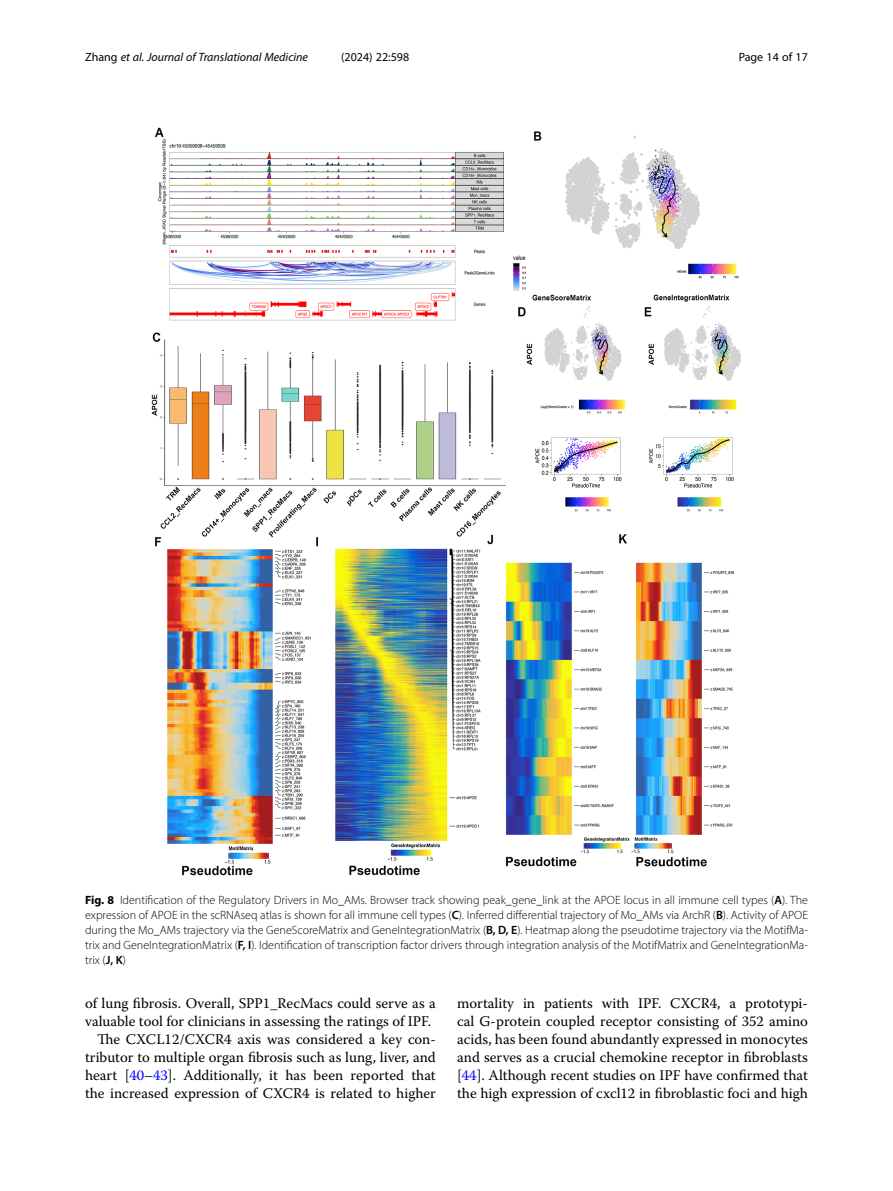
<style>
.page{position:relative;width:893px;height:1191px;background:#fff}
.page>*{position:absolute;margin:0;border:0;box-sizing:border-box;transform-origin:0 0}
.Body_Text_Indent{font:14.7px/18px "Warnock Pro";color:#000;text-align:justify}
.Figure_Caption{font:300 12px/15px "Myriad Pro";color:#000;text-align:justify}
.t1{font:italic 12px "Myriad Pro";color:#000}
.t2{font:12px "Myriad Pro";color:#000}
.s1{font-style:normal}
.s2{font-weight:700}
.s3{font-weight:600}
.s4{color:#00f}
</style>
<div class="page">
<img style="left:151px;top:127px;width:590px;height:749px">
<p class="t1" style="left:85px;top:50px;width:224px"><span class="s1">Zhang</span> et al. Journal of Translational Medicine</p>
<p class="t2" style="left:341px;top:50px;width:70px">(2024) 22:598</p>
<p class="t2" style="left:739px;top:50px;width:71px">Page 14 of 17</p>
<p class="Figure_Caption" style="left:85px;top:892px;width:724px"><span class="s2">Fig. 8</span> Identification of the Regulatory Drivers in Mo_AMs. Browser track showing peak_gene_link at the APOE locus in all immune cell types (<span class="s3">A</span>). The expression of APOE in the scRNAseq atlas is shown for all immune cell types (<span class="s3">C</span>). Inferred differential trajectory of Mo_AMs via ArchR (<span class="s3">B</span>). Activity of APOE during the Mo_AMs trajectory via the GeneScoreMatrix and GeneIntegrationMatrix (<span class="s3">B, D, E</span>). Heatmap along the pseudotime trajectory via the MotifMa&shy;trix and GeneIntegrationMatrix (<span class="s3">F, I</span>). Identification of transcription factor drivers through integration analysis of the MotifMatrix and GeneIntegrationMa&shy;trix (<span class="s3">J, K</span>)</p>
<p class="Body_Text_Indent" style="left:85px;top:994px;width:352px">of lung fibrosis. Overall, SPP1_RecMacs could serve as a valuable tool for clinicians in assessing the ratings of IPF.</p>
<p class="Body_Text_Indent" style="left:85px;top:1030px;width:352px;text-indent:12px">The CXCL12/CXCR4 axis was considered a key con&shy;tributor to multiple organ fibrosis such as lung, liver, and heart [<span class="s4">40</span>–<span class="s4">43</span>]. Additionally, it has been reported that the increased expression of CXCR4 is related to higher</p>
<p class="Body_Text_Indent" style="left:457px;top:994px;width:352px">mortality in patients with IPF. CXCR4, a prototypi&shy;cal G-protein coupled receptor consisting of 352 amino acids, has been found abundantly expressed in monocytes and serves as a crucial chemokine receptor in fibroblasts [<span class="s4">44</span>]. Although recent studies on IPF have confirmed that the high expression of cxcl12 in fibroblastic foci and high</p>
</div>
